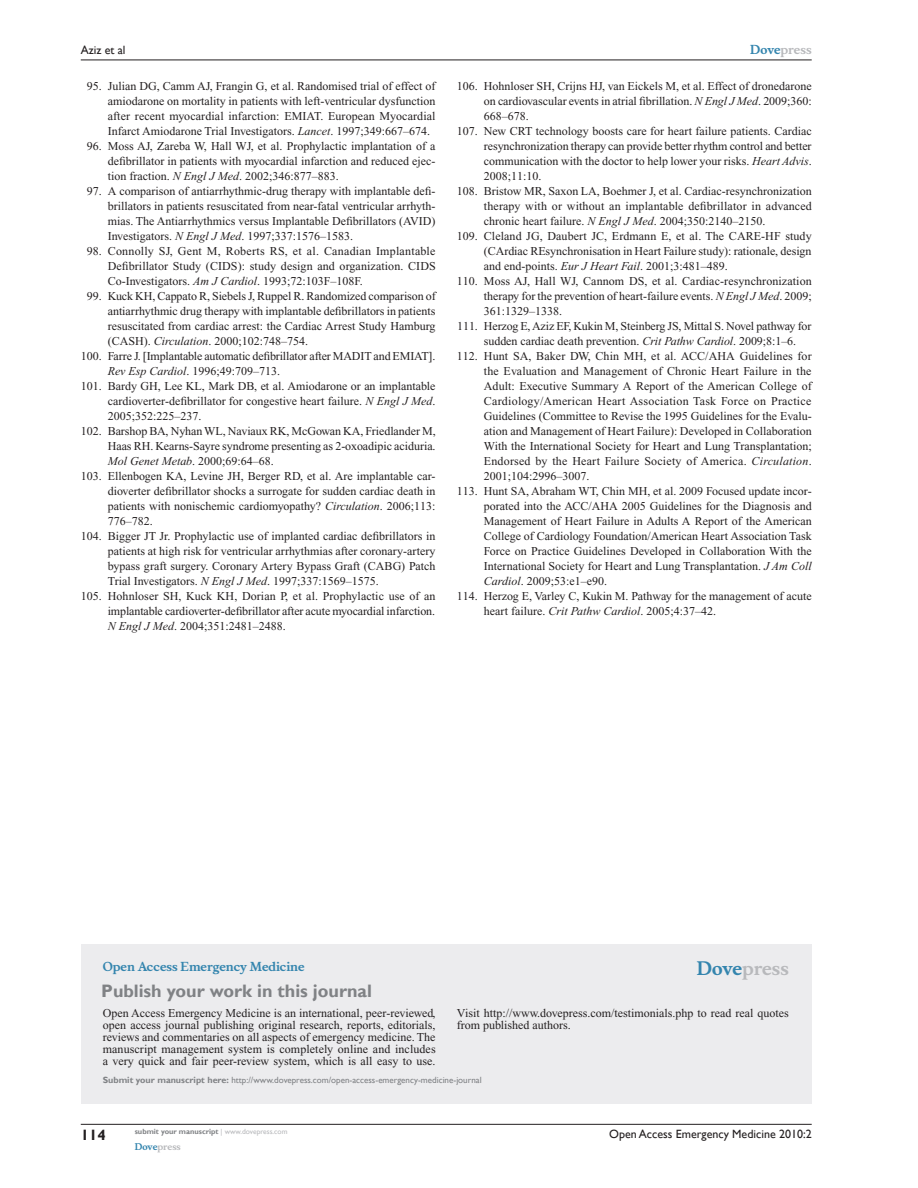
<style>
.page{position:relative;width:918px;height:1188px;background:#fff}
.page>*{position:absolute;margin:0;border:0;box-sizing:border-box;transform-origin:0 0}
.t1{font:700 18px "Gill Sans";color:#808285}
.t2{font:700 18px "Musee";color:#b8b9bc}
.t3{font:700 15px "Gill Sans";color:#231f20}
.t4{font:12px/15px "Times New Roman";color:#231f20;text-align:justify}
.t5{font:12px "Times New Roman";letter-spacing:.02em;color:#231f20}
.t6{font:12px "Gill Sans";color:#231f20}
.t7{font:700 12px "Musee";color:#3485ae}
.t8{font:700 12px "Musee";color:#b8b9bc}
.t9{font:9px "Gill Sans";color:#808285}
.t10{font:700 9px "Musee";color:#b8b9bc}
.t11{font:700 7.5px "Gill Sans";color:#808285}
.s1{font-style:italic}
.s2{color:#3485ae}
.s3{font-weight:700}
.s4{font-weight:400;color:#b8b9bc}
</style>
<div class="page">
<div style="left:81px;top:944px;width:731px;height:159px;background:#ececee"></div>
<hr style="left:81px;top:1124px;width:731px;height:1px;background:#231f20">
<hr style="left:81px;top:60px;width:731px;height:1px;background:#231f20">
<p class="t6" style="left:81px;top:43px;width:46px">Aziz et al</p>
<p class="t4" style="left:108px;top:79px;width:329px;text-indent:-21px">95. Julian DG, Camm AJ, Frangin G, et al. Randomised trial of effect of amiodarone on mortality in patients with left-ventricular dysfunction after recent myocardial infarction: EMIAT. European Myocardial Infarct Amiodarone Trial Investigators. <span class="s1">Lancet</span>. 1997;349:667–674.</p>
<p class="t4" style="left:108px;top:139px;width:329px;text-indent:-21px">96. Moss AJ, Zareba W, Hall WJ, et al. Prophylactic implantation of a defibrillator in patients with myocardial infarction and reduced ejec&shy;tion fraction. <span class="s1">N Engl J Med</span>. 2002;346:877–883.</p>
<p class="t4" style="left:108px;top:184px;width:329px;text-indent:-21px">97. A comparison of antiarrhythmic-drug therapy with implantable defi&shy;brillators in patients resuscitated from near-fatal ventricular arrhyth&shy;mias. The Antiarrhythmics versus Implantable Defibrillators (AVID)<br>Investigators. <span class="s1">N Engl J Med</span>. 1997;337:1576–1583.</p>
<p class="t4" style="left:108px;top:244px;width:330px;text-indent:-21px">98. Connolly SJ, Gent M, Roberts RS, et al. Canadian Implantable Defibrillator Study (CIDS): study design and organization. CIDS Co-Investigators. <span class="s1">Am J Cardiol</span>. 1993;72:103F–108F.</p>
<p class="t4" style="left:87px;top:289px;width:351px">99. Kuck KH, Cappato R, Siebels J, Ruppel R. Randomized comparison of</p>
<p class="t4" style="left:108px;top:304px;width:329px">antiarrhythmic drug therapy with implantable defibrillators in patients</p>
<p class="t4" style="left:108px;top:319px;width:329px">resuscitated from cardiac arrest: the Cardiac Arrest Study Hamburg</p>
<p class="t4" style="left:108px;top:334px;width:202px">(CASH). <span class="s1">Circulation</span>. 2000;102:748–754.</p>
<p class="t4" style="left:81px;top:349px;width:356px">100. Farre J. [Implantable automatic defibrillator after MADIT and EMIAT].</p>
<p class="t4" style="left:108px;top:364px;width:174px"><span class="s1">Rev Esp Cardiol</span>. 1996;49:709–713.</p>
<p class="t4" style="left:81px;top:379px;width:356px">101. Bardy GH, Lee KL, Mark DB, et al. Amiodarone or an implantable</p>
<p class="t4" style="left:108px;top:394px;width:329px">cardioverter-defibrillator for congestive heart failure. <span class="s1">N Engl J Med</span>.</p>
<p class="t4" style="left:108px;top:409px;width:95px">2005;352:225–237.</p>
<p class="t4" style="left:81px;top:424px;width:357px">102. Barshop BA, Nyhan WL, Naviaux RK, McGowan KA, Friedlander M,</p>
<p class="t4" style="left:108px;top:439px;width:329px">Haas RH. Kearns-Sayre syndrome presenting as 2-oxoadipic aciduria.</p>
<p class="t4" style="left:108px;top:454px;width:168px"><span class="s1">Mol Genet Metab</span>. 2000;69:64–68.</p>
<p class="t4" style="left:81px;top:469px;width:356px">103. Ellenbogen KA, Levine JH, Berger RD, et al. Are implantable car-</p>
<p class="t4" style="left:108px;top:484px;width:329px">dioverter defibrillator shocks a surrogate for sudden cardiac death in</p>
<p class="t4" style="left:108px;top:499px;width:329px">patients with nonischemic cardiomyopathy? <span class="s1">Circulation</span>. 2006;113:</p>
<p class="t4" style="left:108px;top:514px;width:46px">776–782.</p>
<p class="t4" style="left:81px;top:529px;width:356px">104. Bigger JT Jr. Prophylactic use of implanted cardiac defibrillators in</p>
<p class="t4" style="left:108px;top:544px;width:329px">patients at high risk for ventricular arrhythmias after coronary-artery</p>
<p class="t4" style="left:108px;top:559px;width:329px">bypass graft surgery. Coronary Artery Bypass Graft (CABG) Patch</p>
<p class="t4" style="left:108px;top:574px;width:273px">Trial Investigators. <span class="s1">N Engl J Med</span>. 1997;337:1569–1575.</p>
<p class="t4" style="left:81px;top:589px;width:356px">105. Hohnloser SH, Kuck KH, Dorian P, et al. Prophylactic use of an</p>
<p class="t4" style="left:108px;top:604px;width:329px">implantable cardioverter-defibrillator after acute myocardial infarction.</p>
<p class="t4" style="left:108px;top:619px;width:179px"><span class="s1">N Engl J Med</span>. 2004;351:2481–2488.</p>
<p class="t8" style="left:750px;top:43px;width:63px"><span class="s2">Dove</span>press</p>
<p class="t4" style="left:457px;top:79px;width:356px">106. Hohnloser SH, Crijns HJ, van Eickels M, et al. Effect of dronedarone</p>
<p class="t4" style="left:484px;top:94px;width:329px">on cardiovascular events in atrial fibrillation. <span class="s1">N Engl J Med</span>. 2009;360:</p>
<p class="t4" style="left:484px;top:109px;width:46px">668–678.</p>
<p class="t4" style="left:457px;top:124px;width:356px">107. New CRT technology boosts care for heart failure patients. Cardiac</p>
<p class="t4" style="left:484px;top:139px;width:329px">resynchronization therapy can provide better rhythm control and better</p>
<p class="t4" style="left:484px;top:154px;width:329px">communication with the doctor to help lower your risks. <span class="s1">Heart Advis</span>.</p>
<p class="t4" style="left:484px;top:169px;width:59px">2008;11:10.</p>
<p class="t4" style="left:457px;top:184px;width:356px">108. Bristow MR, Saxon LA, Boehmer J, et al. Cardiac-resynchronization</p>
<p class="t4" style="left:484px;top:199px;width:330px">therapy with or without an implantable defibrillator in advanced</p>
<p class="t4" style="left:484px;top:214px;width:283px">chronic heart failure. <span class="s1">N Engl J Med</span>. 2004;350:2140–2150.</p>
<p class="t4" style="left:457px;top:229px;width:356px">109. Cleland JG, Daubert JC, Erdmann E, et al. The CARE-HF study</p>
<p class="t4" style="left:484px;top:244px;width:329px">(CArdiac REsynchronisation in Heart Failure study): rationale, design</p>
<p class="t4" style="left:484px;top:259px;width:246px">and end-points. <span class="s1">Eur J Heart Fail</span>. 2001;3:481–489.</p>
<p class="t4" style="left:457px;top:274px;width:356px">110. Moss AJ, Hall WJ, Cannom DS, et al. Cardiac-resynchronization</p>
<p class="t4" style="left:484px;top:289px;width:329px">therapy for the prevention of heart-failure events. <span class="s1">N Engl J Med</span>. 2009;</p>
<p class="t4" style="left:484px;top:304px;width:80px">361:1329–1338.</p>
<p class="t4" style="left:457px;top:319px;width:356px">111. Herzog E, Aziz EF, Kukin M, Steinberg JS, Mittal S. Novel pathway for</p>
<p class="t4" style="left:484px;top:334px;width:314px">sudden cardiac death prevention. <span class="s1">Crit Pathw Cardiol</span>. 2009;8:1–6.</p>
<p class="t4" style="left:457px;top:349px;width:356px">112. Hunt SA, Baker DW, Chin MH, et al. ACC/AHA Guidelines for</p>
<p class="t4" style="left:484px;top:364px;width:329px">the Evaluation and Management of Chronic Heart Failure in the</p>
<p class="t4" style="left:484px;top:379px;width:329px">Adult: Executive Summary A Report of the American College of</p>
<p class="t5" style="left:484px;top:395px;width:329px">Cardiology/American Heart Association Task Force on Practice</p>
<p class="t4" style="left:484px;top:409px;width:329px">Guidelines (Committee to Revise the 1995 Guidelines for the Evalu-</p>
<p class="t4" style="left:484px;top:424px;width:329px">ation and Management of Heart Failure): Developed in Collaboration</p>
<p class="t4" style="left:484px;top:439px;width:329px">With the International Society for Heart and Lung Transplantation;</p>
<p class="t4" style="left:484px;top:454px;width:329px">Endorsed by the Heart Failure Society of America. <span class="s1">Circulation</span>.</p>
<p class="t4" style="left:484px;top:469px;width:107px">2001;104:2996–3007.</p>
<p class="t4" style="left:457px;top:484px;width:356px">113. Hunt SA, Abraham WT, Chin MH, et al. 2009 Focused update incor-</p>
<p class="t4" style="left:484px;top:499px;width:329px">porated into the ACC/AHA 2005 Guidelines for the Diagnosis and</p>
<p class="t4" style="left:484px;top:514px;width:329px">Management of Heart Failure in Adults A Report of the American</p>
<p class="t4" style="left:484px;top:529px;width:329px">College of Cardiology Foundation/American Heart Association Task</p>
<p class="t4" style="left:484px;top:544px;width:329px">Force on Practice Guidelines Developed in Collaboration With the</p>
<p class="t4" style="left:484px;top:559px;width:329px">International Society for Heart and Lung Transplantation. <span class="s1">J Am Coll</span></p>
<p class="t4" style="left:484px;top:574px;width:125px"><span class="s1">Cardiol</span>. 2009;53:e1–e90.</p>
<p class="t4" style="left:457px;top:589px;width:356px">114. Herzog E, Varley C, Kukin M. Pathway for the management of acute</p>
<p class="t4" style="left:484px;top:604px;width:234px">heart failure. <span class="s1">Crit Pathw Cardiol</span>. 2005;4:37–42.</p>
<p class="t7" style="left:103px;top:959px;width:203px">Open Access Emergency Medicine</p>
<h1 class="t1" style="left:101px;top:980px;width:272px">Publish your work in this journal</h1>
<h1 class="t2" style="left:697px;top:958px;width:94px"><span class="s2">Dove</span>press</h1>
<p class="t4" style="left:103px;top:1007px;width:334px;line-height:12px">Open Access Emergency Medicine is an international, peer-reviewed, open access journal publishing original research, reports, editorials, reviews and commentaries on all aspects of emergency medicine. The manuscript management system is completely online and includes a very quick and fair peer-review system, which is all easy to use.</p>
<p class="t4" style="left:457px;top:1007px;width:333px;line-height:12px">Visit http://www.dovepress.com/testimonials.php to read real quotes from published authors.</p>
<p class="t9" style="left:103px;top:1075px;width:380px"><span class="s3">Submit your manuscript here:</span> http://www.dovepress.com/open-access-emergency-medicine-journal</p>
<p class="t3" style="left:81px;top:1126px;width:26px">114</p>
<p class="t11" style="left:135px;top:1127px;width:154px">submit your manuscript <span class="s4">| www.dovepress.com</span></p>
<p class="t10" style="left:135px;top:1141px;width:48px"><span class="s2">Dove</span>press</p>
<p class="t6" style="left:609px;top:1127px;width:204px">Open Access Emergency Medicine 2010:2</p>
</div>
